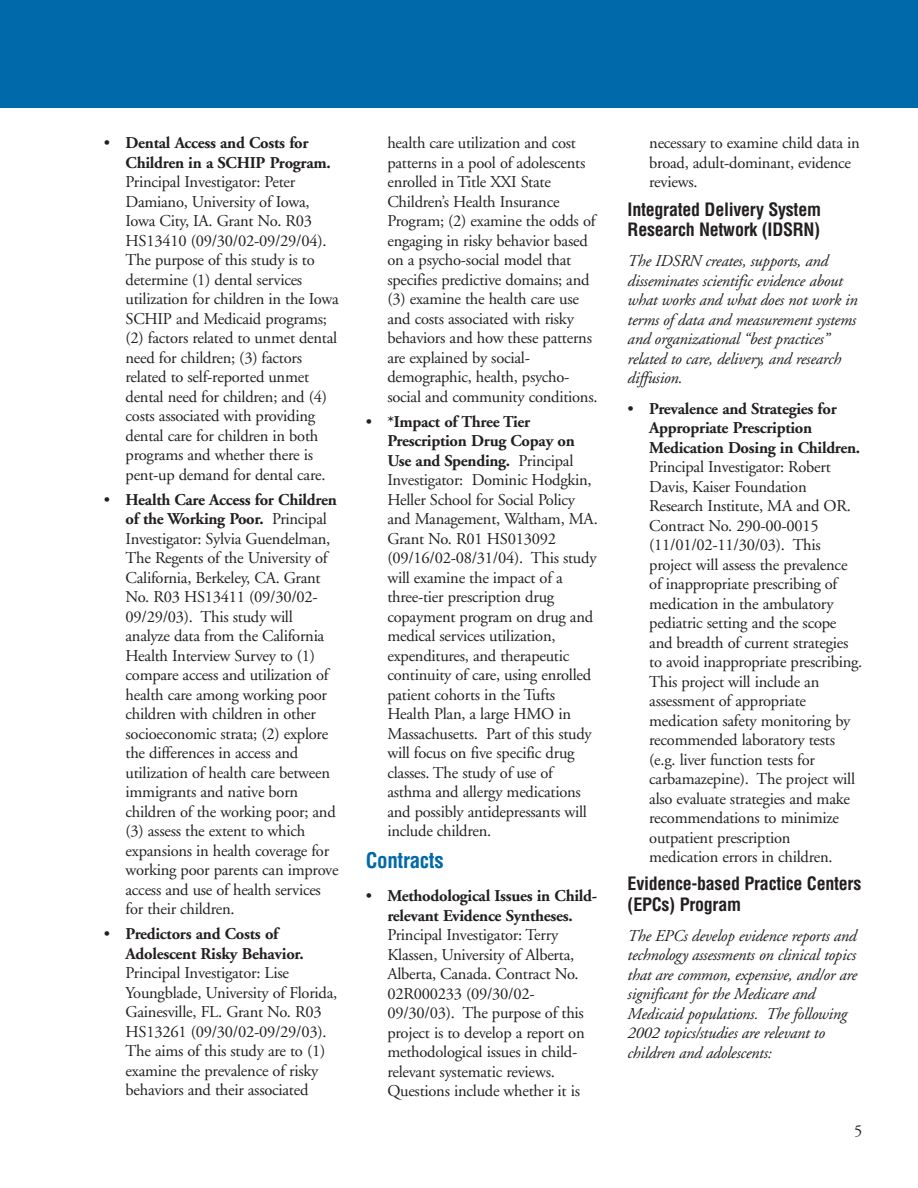
<style>
.page{position:relative;width:918px;height:1188px;background:#fff}
.page>*{position:absolute;margin:0;border:0;box-sizing:border-box;transform-origin:0 0}
.t1{font:700 condensed 21px "Helvetica";letter-spacing:-.015em;color:#0069aa}
.t2{font:700 condensed 18px/20.2px "Helvetica";letter-spacing:-.015em;color:#231f20}
.t3{font:16.5px/19.5px "Adobe Garamond";letter-spacing:-.015em;color:#231f20}
.t4{font:italic 16.5px/19.5px "Adobe Garamond";letter-spacing:-.015em;color:#231f20}
.t5{font:700 16.5px/19.5px "Adobe Garamond";letter-spacing:-.015em;color:#231f20}
.s1{font-weight:400}
.s2{font-weight:700}
</style>
<div class="page">
<div style="left:0;top:0;width:918px;height:108px;background:#0069aa"></div>
<p class="t5" style="left:126px;top:135px;width:207px;text-indent:-22px"><span class="s1">•</span> Dental Access and Costs for<br>Children in a SCHIP Program.</p>
<p class="t3" style="left:126px;top:174px;width:215px">Principal Investigator: Peter<br>Damiano, University of Iowa,<br>Iowa City, IA. Grant No. R03<br>HS13410 (09/30/02-09/29/04).<br>The purpose of this study is to determine (1) dental services utilization for children in the Iowa<br>SCHIP and Medicaid programs; (2) factors related to unmet dental need for children; (3) factors related to self-reported unmet dental need for children; and (4) costs associated with providing dental care for children in both programs and whether there is pent-up demand for dental care.</p>
<p class="t3" style="left:126px;top:491px;width:214px;text-indent:-22px">• <span class="s2">Health Care Access for Children of the Working Poor.</span> Principal<br>Investigator: Sylvia Guendelman,<br>The Regents of the University of<br>California, Berkeley, CA. Grant<br>No. R03 HS13411 (09/30/02-<br>09/29/03). This study will analyze data from the California<br>Health Interview Survey to (1) compare access and utilization of health care among working poor children with children in other socioeconomic strata; (2) explore the differences in access and utilization of health care between immigrants and native born children of the working poor; and (3) assess the extent to which expansions in health coverage for working poor parents can improve access and use of health services for their children.</p>
<p class="t5" style="left:126px;top:926px;width:180px;text-indent:-22px"><span class="s1">•</span> Predictors and Costs of<br>Adolescent Risky Behavior.</p>
<p class="t3" style="left:126px;top:965px;width:213px">Principal Investigator: Lise<br>Youngblade, University of Florida,<br>Gainesville, FL. Grant No. R03<br>HS13261 (09/30/02-09/29/03).<br>The aims of this study are to (1) examine the prevalence of risky behaviors and their associated</p>
<p class="t3" style="left:387px;top:135px;width:212px">health care utilization and cost patterns in a pool of adolescents enrolled in Title XXI State<br>Children’s Health Insurance<br>Program; (2) examine the odds of engaging in risky behavior based on a psycho-social model that specifies predictive domains; and (3) examine the health care use and costs associated with risky behaviors and how these patterns are explained by social&shy;demographic, health, psycho&shy;social and community conditions.</p>
<p class="t3" style="left:387px;top:413px;width:212px;text-indent:-22px">• <span class="s2">*Impact of Three Tier<br>Prescription Drug Copay on<br>Use and Spending.</span> Principal<br>Investigator: Dominic Hodgkin,<br>Heller School for Social Policy and Management, Waltham, MA.<br>Grant No. R01 HS013092 (09/16/02-08/31/04). This study will examine the impact of a three-tier prescription drug copayment program on drug and medical services utilization, expenditures, and therapeutic continuity of care, using enrolled patient cohorts in the Tufts<br>Health Plan, a large HMO in<br>Massachusetts. Part of this study will focus on five specific drug classes. The study of use of asthma and allergy medications and possibly antidepressants will include children.</p>
<p class="t1" style="left:366px;top:853px;width:79px">Contracts</p>
<p class="t5" style="left:366px;top:888px;width:233px;text-align:center"><span class="s1">•</span> Methodological Issues in Child&shy;relevant Evidence Syntheses.</p>
<p class="t3" style="left:387px;top:927px;width:199px">Principal Investigator: Terry<br>Klassen, University of Alberta,<br>Alberta, Canada. Contract No.<br>02R000233 (09/30/02-<br>09/30/03). The purpose of this project is to develop a report on methodological issues in child&shy;relevant systematic reviews.<br>Questions include whether it is</p>
<p class="t3" style="left:649px;top:135px;width:212px">necessary to examine child data in broad, adult-dominant, evidence reviews.</p>
<p class="t2" style="left:628px;top:201px;width:195px">Integrated Delivery System<br>Research Network (IDSRN)</p>
<p class="t4" style="left:628px;top:253px;width:232px">The IDSRN creates, supports, and disseminates scientific evidence about what works and what does not work in terms of data and measurement systems and organizational “best practices” related to care, delivery, and research diffusion.</p>
<p class="t5" style="left:649px;top:400px;width:213px;text-indent:-22px"><span class="s1">•</span> Prevalence and Strategies for<br>Appropriate Prescription<br>Medication Dosing in Children.</p>
<p class="t3" style="left:649px;top:459px;width:215px">Principal Investigator: Robert<br>Davis, Kaiser Foundation<br>Research Institute, MA and OR.<br>Contract No. 290-00-0015 (11/01/02-11/30/03). This project will assess the prevalence of inappropriate prescribing of medication in the ambulatory pediatric setting and the scope and breadth of current strategies to avoid inappropriate prescribing.<br>This project will include an assessment of appropriate medication safety monitoring by recommended laboratory tests (e.g. liver function tests for carbamazepine). The project will also evaluate strategies and make recommendations to minimize outpatient prescription medication errors in children.</p>
<p class="t2" style="left:628px;top:875px;width:235px">Evidence-based Practice Centers (EPCs) Program</p>
<p class="t4" style="left:628px;top:928px;width:231px">The EPCs develop evidence reports and technology assessments on clinical topics that are common, expensive, and/or are significant for the Medicare and Medicaid populations. The following 2002 topics/studies are relevant to children and adolescents:</p>
<p class="t3" style="left:854px;top:1123px;width:10px">5</p>
</div>
